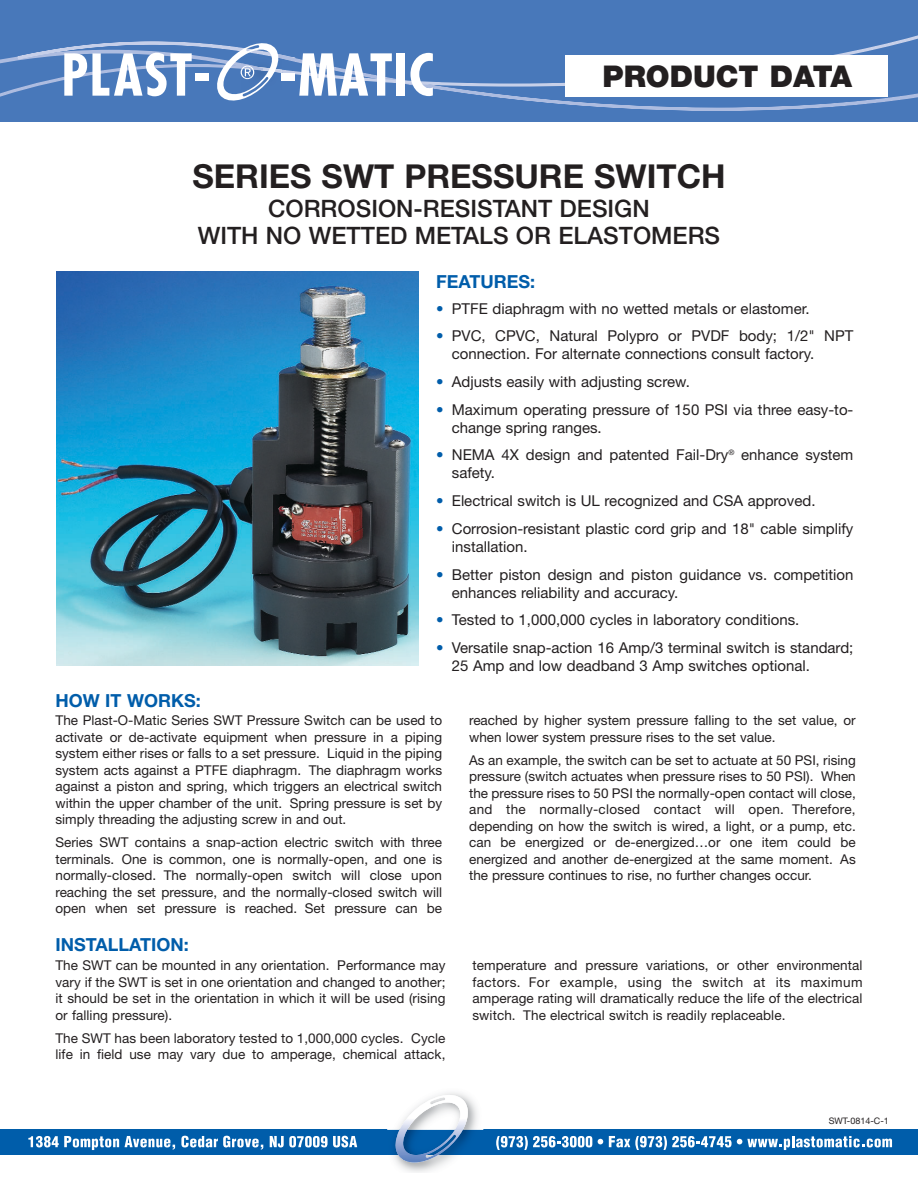
<style>
.page{position:relative;width:918px;height:1188px;background:#fff}
.page>*{position:absolute;margin:0;border:0;box-sizing:border-box;transform-origin:0 0}
.t1{font:700 33px "Helvetica Neue";color:#231f20}
.t2{font:900 30px "Helvetica Neue";color:#231f20}
.t3{font:500 24px/27px "Helvetica Neue";color:#231f20;text-align:center}
.t4{font:700 18px "Helvetica Neue";color:#005daa}
.t5{font:15px/18px "Helvetica Neue";color:#231f20}
.t6{font:13.5px/16.5px "Helvetica Neue";color:#231f20;text-align:justify}
.t7{font:9px "Helvetica Neue";color:#231f20}
.s1{color:#005daa}
</style>
<div class="page">
<div style="left:0;top:0;width:918px;height:121px;background:#4878ba"></div>
<svg style="left:0;top:35px;width:918px;height:76px"></svg>
<div style="left:565px;top:55px;width:323px;height:42px;background:#fff"></div>
<div style="left:0;top:1130px;width:918px;height:25px;background:#005daa"></div>
<img style="left:387px;top:1092px;width:96px;height:81px">
<img style="left:387px;top:1130px;width:96px;height:25px">
<img style="left:398px;top:1095px;width:72px;height:68px">
<img style="left:394px;top:1130px;width:69px;height:25px">
<svg style="left:28px;top:1136px;width:91px;height:14px"></svg>
<svg style="left:125px;top:1136px;width:50px;height:14px"></svg>
<svg style="left:181px;top:1136px;width:82px;height:14px"></svg>
<svg style="left:270px;top:1136px;width:87px;height:11px"></svg>
<svg style="left:496px;top:1136px;width:96px;height:14px"></svg>
<svg style="left:598px;top:1139px;width:5px;height:5px"></svg>
<svg style="left:609px;top:1136px;width:283px;height:14px"></svg>
<img style="left:57px;top:271px;width:361px;height:395px">
<h2 class="t2" style="left:603px;top:66px;width:251px">PRODUCT DATA</h2>
<h1 class="t1" style="left:192px;top:165px;width:535px">SERIES SWT PRESSURE SWITCH</h1>
<h3 class="t3" style="left:198px;top:197px;width:524px">CORROSION-RESISTANT DESIGN<br>WITH NO WETTED METALS OR ELASTOMERS</h3>
<h3 class="t4" style="left:436px;top:275px;width:101px">FEATURES:</h3>
<p class="t5" style="left:436px;top:301px;width:375px"><span class="s1">•</span> PTFE diaphragm with no wetted metals or elastomer.</p>
<p class="t5" style="left:452px;top:328px;width:403px;text-indent:-16px"><span class="s1">•</span> PVC, CPVC, Natural Polypro or PVDF body; 1/2" NPT connection. For alternate connections consult factory.</p>
<p class="t5" style="left:436px;top:374px;width:255px"><span class="s1">•</span> Adjusts easily with adjusting screw.</p>
<p class="t5" style="left:452px;top:402px;width:403px;text-indent:-16px"><span class="s1">•</span> Maximum operating pressure of 150 PSI via three easy-to&shy;change spring ranges.</p>
<p class="t5" style="left:452px;top:448px;width:403px;text-indent:-16px"><span class="s1">•</span> NEMA 4X design and patented Fail-Dry<sup>®</sup> enhance system safety.</p>
<p class="t5" style="left:436px;top:493px;width:381px"><span class="s1">•</span> Electrical switch is UL recognized and CSA approved.</p>
<p class="t5" style="left:452px;top:521px;width:403px;text-indent:-16px"><span class="s1">•</span> Corrosion-resistant plastic cord grip and 18" cable simplify installation.</p>
<p class="t5" style="left:452px;top:567px;width:403px;text-indent:-16px"><span class="s1">•</span> Better piston design and piston guidance vs. competition enhances reliability and accuracy.</p>
<p class="t5" style="left:436px;top:612px;width:365px"><span class="s1">•</span> Tested to 1,000,000 cycles in laboratory conditions.</p>
<p class="t5" style="left:452px;top:640px;width:403px;text-indent:-16px"><span class="s1">•</span> Versatile snap-action 16 Amp/3 terminal switch is standard;<br>25 Amp and low deadband 3 Amp switches optional.</p>
<h3 class="t4" style="left:56px;top:694px;width:147px">HOW IT WORKS:</h3>
<p class="t6" style="left:55px;top:713px;width:388px">The Plast-O-Matic Series SWT Pressure Switch can be used to activate or de-activate equipment when pressure in a piping system either rises or falls to a set pressure. Liquid in the piping system acts against a PTFE diaphragm. The diaphragm works against a piston and spring, which triggers an electrical switch within the upper chamber of the unit. Spring pressure is set by simply threading the adjusting screw in and out.</p>
<p class="t6" style="left:55px;top:835px;width:388px">Series SWT contains a snap-action electric switch with three terminals. One is common, one is normally-open, and one is normally-closed. The normally-open switch will close upon reaching the set pressure, and the normally-closed switch will open when set pressure is reached. Set pressure can be</p>
<h3 class="t4" style="left:56px;top:938px;width:135px">INSTALLATION:</h3>
<p class="t6" style="left:56px;top:958px;width:391px">The SWT can be mounted in any orientation. Performance may vary if the SWT is set in one orientation and changed to another; it should be set in the orientation in which it will be used (rising or falling pressure).</p>
<p class="t6" style="left:56px;top:1031px;width:391px">The SWT has been laboratory tested to 1,000,000 cycles. Cycle life in field use may vary due to amperage, chemical attack,</p>
<p class="t6" style="left:469px;top:713px;width:388px">reached by higher system pressure falling to the set value, or when lower system pressure rises to the set value.</p>
<p class="t6" style="left:469px;top:753px;width:388px">As an example, the switch can be set to actuate at 50 PSI, rising pressure (switch actuates when pressure rises to 50 PSI). When the pressure rises to 50 PSI the normally-open contact will close, and the normally-closed contact will open. Therefore, depending on how the switch is wired, a light, or a pump, etc. can be energized or de-energized…or one item could be energized and another de-energized at the same moment. As the pressure continues to rise, no further changes occur.</p>
<p class="t6" style="left:473px;top:958px;width:392px">temperature and pressure variations, or other environmental factors. For example, using the switch at its maximum amperage rating will dramatically reduce the life of the electrical switch. The electrical switch is readily replaceable.</p>
<p class="t7" style="left:829px;top:1117px;width:62px">SWT-0814-C-1</p>
</div>
